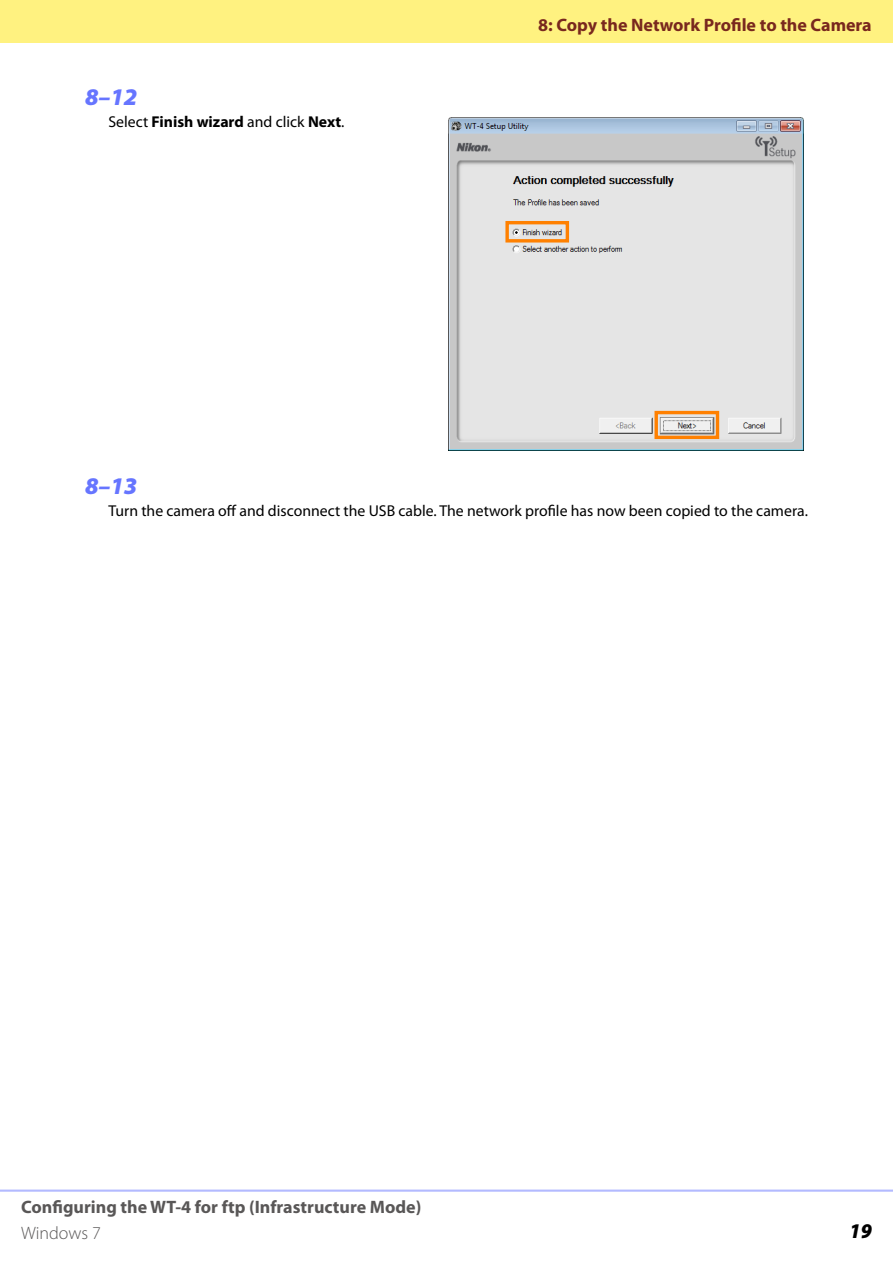
<style>
.page{position:relative;width:893px;height:1263px;background:#fff}
.page>*{position:absolute;margin:0;border:0;box-sizing:border-box;transform-origin:0 0}
.t1{font:italic 900 24px "Myriad Pro";color:#6675ff}
.t2{font:italic 900 semi-condensed 21px "Myriad Pro";color:#000}
.t3{font:700 18px "Myriad Pro";color:#595757}
.t4{font:700 18px "Myriad Pro";color:#79281e}
.t5{font:300 18px "Myriad Pro";color:#595757}
.t6{font:15.75px "Myriad Pro";color:#000}
.t7{font:700 15.75px "Myriad Pro";color:#000}
.s1{font-weight:400}
</style>
<div class="page">
<div style="left:0;top:0;width:893px;height:43px;background:#fff280"></div>
<hr style="left:0;top:1190px;width:893px;height:2px;background:#b3baff">
<img style="left:449px;top:117px;width:354px;height:333px">
<svg style="left:504px;top:219px;width:217px;height:222px;background:#e3e0dd"></svg>
<h1 class="t1" style="left:85px;top:88px;width:54px">8–12</h1>
<p class="t7" style="left:108px;top:116px;width:237px"><span class="s1">Select</span> Finish wizard <span class="s1">and click</span> Next<span class="s1">.</span></p>
<p class="t4" style="left:538px;top:18px;width:335px">8: Copy the Network Profile to the Camera</p>
<h1 class="t1" style="left:85px;top:477px;width:54px">8–13</h1>
<p class="t6" style="left:108px;top:505px;width:701px">Turn the camera off and disconnect the USB cable. The network profile has now been copied to the camera.</p>
<p class="t3" style="left:21px;top:1200px;width:402px">Configuring the WT-4 for ftp (Infrastructure Mode)</p>
<p class="t5" style="left:21px;top:1226px;width:81px">Windows 7</p>
<h2 class="t2" style="left:849px;top:1219px;width:24px">19</h2>
</div>
